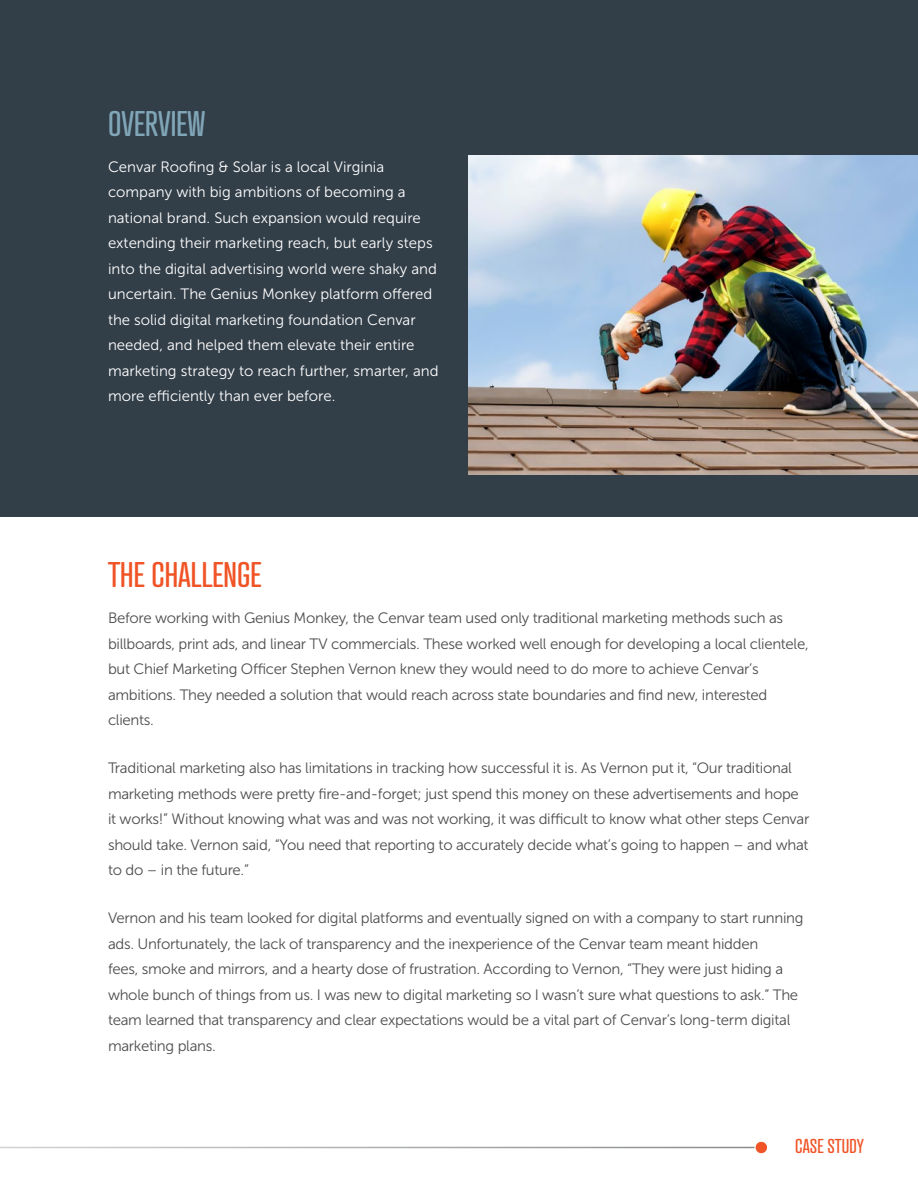
<style>
.page{position:relative;width:918px;height:1188px;background:#fff}
.page>*{position:absolute;margin:0;border:0;box-sizing:border-box;transform-origin:0 0}
.t1{font:34.5px "Atrament";color:#f05325}
.t2{font:34.5px "Atrament";color:#80a6b8}
.t3{font:19.5px "Atrament";color:#f05325}
.t4{font:15px/25.5px "Museo Sans 300";letter-spacing:-.02em;color:#4d4d4f}
.t5{font:15px/25.5px "Museo Sans 300";color:#fff}
</style>
<div class="page">
<div style="left:0;top:0;width:918px;height:517px;background:#323e48"></div>
<div style="left:755px;top:1141px;width:13px;height:13px;background:#f05325;border-radius:50%"></div>
<div style="left:754px;top:1141px;width:14px;height:13px;border:1px solid #fff;border-radius:50%"></div>
<img style="left:468px;top:156px;width:450px;height:318px">
<h1 class="t2" style="left:108px;top:102px;width:99px">OVERVIEW</h1>
<p class="t5" style="left:108px;top:154px;width:332px">Cenvar Roofing &amp; Solar is a local Virginia company with big ambitions of becoming a national brand. Such expansion would require extending their marketing reach, but early steps into the digital advertising world were shaky and uncertain. The Genius Monkey platform offered the solid digital marketing foundation Cenvar needed, and helped them elevate their entire marketing strategy to reach further, smarter, and more efficiently than ever before.</p>
<h1 class="t1" style="left:108px;top:553px;width:155px">THE CHALLENGE</h1>
<p class="t4" style="left:108px;top:605px;width:702px">Before working with Genius Monkey, the Cenvar team used only traditional marketing methods such as billboards, print ads, and linear TV commercials. These worked well enough for developing a local clientele, but Chief Marketing Officer Stephen Vernon knew they would need to do more to achieve Cenvar’s ambitions. They needed a solution that would reach across state boundaries and find new, interested clients.</p>
<p class="t4" style="left:108px;top:755px;width:703px">Traditional marketing also has limitations in tracking how successful it is. As Vernon put it, “Our traditional marketing methods were pretty fire-and-forget; just spend this money on these advertisements and hope it works!” Without knowing what was and was not working, it was difficult to know what other steps Cenvar should take. Vernon said, “You need that reporting to accurately decide what’s going to happen – and what to do – in the future.”</p>
<p class="t4" style="left:108px;top:905px;width:697px">Vernon and his team looked for digital platforms and eventually signed on with a company to start running ads. Unfortunately, the lack of transparency and the inexperience of the Cenvar team meant hidden<br>fees, smoke and mirrors, and a hearty dose of frustration. According to Vernon, “They were just hiding a whole bunch of things from us. I was new to digital marketing so I wasn’t sure what questions to ask.” The team learned that transparency and clear expectations would be a vital part of Cenvar’s long-term digital marketing plans.</p>
<h2 class="t3" style="left:795px;top:1134px;width:70px">CASE STUDY</h2>
</div>
